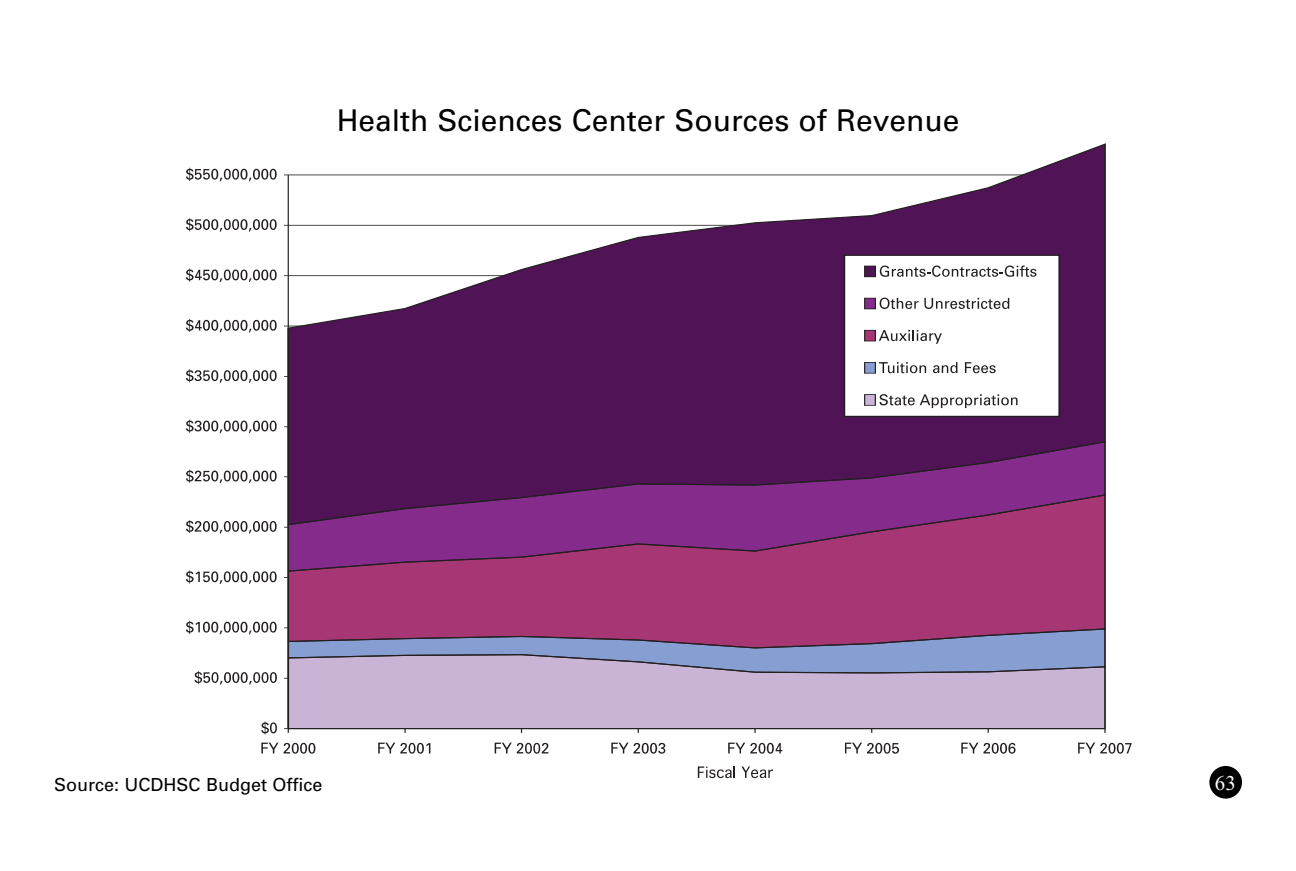
<style>
.page{position:relative;width:1296px;height:871px;background:#fff}
.page>*{position:absolute;margin:0;border:0;box-sizing:border-box;transform-origin:0 0}
.t1{font:30px "Univers";color:#000}
.t2{font:21px "Times New Roman";color:#fff}
.t3{font:18px "Univers";color:#000}
</style>
<div class="page">
<div style="left:1209px;top:766px;width:33px;height:32px;background:#000;border-radius:50%"></div>
<div style="left:287px;top:679px;width:819px;height:51px;background:#cab4d6"></div>
<div style="left:287px;top:572px;width:819px;height:55px;background:#a73774"></div>
<svg style="left:286px;top:526px;width:820px;height:46px;background:#96337d"></svg>
<svg style="left:286px;top:143px;width:820px;height:383px"></svg>
<hr style="left:288px;top:175px;width:1px;height:553px;background:#231f20">
<svg style="left:284px;top:627px;width:822px;height:52px;background:#9985b2"></svg>
<hr style="left:288px;top:728px;width:817px;height:1px;background:#231f20">
<svg style="left:284px;top:728px;width:5px;height:5px"></svg>
<svg style="left:261px;top:721px;width:14px;height:13px"></svg>
<svg style="left:270px;top:722px;width:7px;height:11px"></svg>
<svg style="left:195px;top:671px;width:77px;height:13px"></svg>
<svg style="left:270px;top:672px;width:7px;height:11px"></svg>
<svg style="left:186px;top:621px;width:89px;height:13px"></svg>
<svg style="left:270px;top:622px;width:7px;height:10px"></svg>
<svg style="left:186px;top:570px;width:88px;height:14px"></svg>
<svg style="left:270px;top:571px;width:7px;height:11px"></svg>
<svg style="left:186px;top:520px;width:86px;height:13px"></svg>
<svg style="left:270px;top:521px;width:7px;height:11px"></svg>
<svg style="left:186px;top:469px;width:89px;height:14px"></svg>
<svg style="left:270px;top:470px;width:7px;height:11px"></svg>
<svg style="left:186px;top:420px;width:89px;height:13px"></svg>
<svg style="left:270px;top:421px;width:7px;height:10px"></svg>
<svg style="left:186px;top:369px;width:88px;height:14px"></svg>
<svg style="left:270px;top:370px;width:7px;height:11px"></svg>
<svg style="left:186px;top:319px;width:88px;height:13px"></svg>
<svg style="left:270px;top:320px;width:7px;height:11px"></svg>
<svg style="left:186px;top:268px;width:89px;height:14px"></svg>
<svg style="left:270px;top:269px;width:7px;height:11px"></svg>
<svg style="left:186px;top:218px;width:86px;height:14px"></svg>
<svg style="left:270px;top:219px;width:7px;height:11px"></svg>
<svg style="left:186px;top:168px;width:88px;height:13px"></svg>
<svg style="left:270px;top:169px;width:7px;height:11px"></svg>
<svg style="left:261px;top:742px;width:53px;height:11px"></svg>
<svg style="left:308px;top:743px;width:7px;height:10px"></svg>
<svg style="left:378px;top:742px;width:52px;height:11px"></svg>
<svg style="left:495px;top:742px;width:53px;height:11px"></svg>
<svg style="left:611px;top:742px;width:54px;height:11px"></svg>
<svg style="left:728px;top:742px;width:54px;height:11px"></svg>
<svg style="left:845px;top:742px;width:54px;height:11px"></svg>
<svg style="left:961px;top:742px;width:55px;height:11px"></svg>
<svg style="left:1078px;top:742px;width:54px;height:11px"></svg>
<div style="left:844px;top:255px;width:215px;height:161px;background:#fff"></div>
<div style="left:844px;top:255px;width:216px;height:162px;border:1px solid #231f20"></div>
<div style="left:865px;top:266px;width:10px;height:11px;background:#501456"></div>
<div style="left:864px;top:266px;width:12px;height:11px;border:1px solid #231f20"></div>
<svg style="left:880px;top:265px;width:156px;height:12px"></svg>
<div style="left:865px;top:298px;width:10px;height:11px;background:#842b8c"></div>
<div style="left:864px;top:298px;width:12px;height:11px;border:1px solid #231f20"></div>
<svg style="left:880px;top:298px;width:38px;height:11px"></svg>
<svg style="left:924px;top:298px;width:85px;height:11px"></svg>
<div style="left:865px;top:330px;width:10px;height:11px;background:#a73774"></div>
<div style="left:864px;top:330px;width:12px;height:11px;border:1px solid #231f20"></div>
<svg style="left:879px;top:330px;width:63px;height:14px"></svg>
<div style="left:865px;top:362px;width:10px;height:11px;background:#869ed1"></div>
<div style="left:864px;top:362px;width:12px;height:11px;border:1px solid #231f20"></div>
<svg style="left:879px;top:362px;width:47px;height:11px"></svg>
<svg style="left:965px;top:362px;width:31px;height:11px"></svg>
<div style="left:865px;top:394px;width:10px;height:11px;background:#cab4d6"></div>
<div style="left:864px;top:394px;width:12px;height:11px;border:1px solid #231f20"></div>
<svg style="left:880px;top:394px;width:138px;height:14px"></svg>
<svg style="left:933px;top:362px;width:25px;height:11px"></svg>
<svg style="left:698px;top:766px;width:37px;height:12px"></svg>
<svg style="left:741px;top:766px;width:32px;height:12px"></svg>
<p class="t1" style="left:337px;top:109px;width:624px">Health Sciences Center Sources of Revenue</p>
<p class="t3" style="left:54px;top:778px;width:270px">Source: UCDHSC Budget Office</p>
<p class="t2" style="left:1215px;top:770px;width:22px">63</p>
</div>
